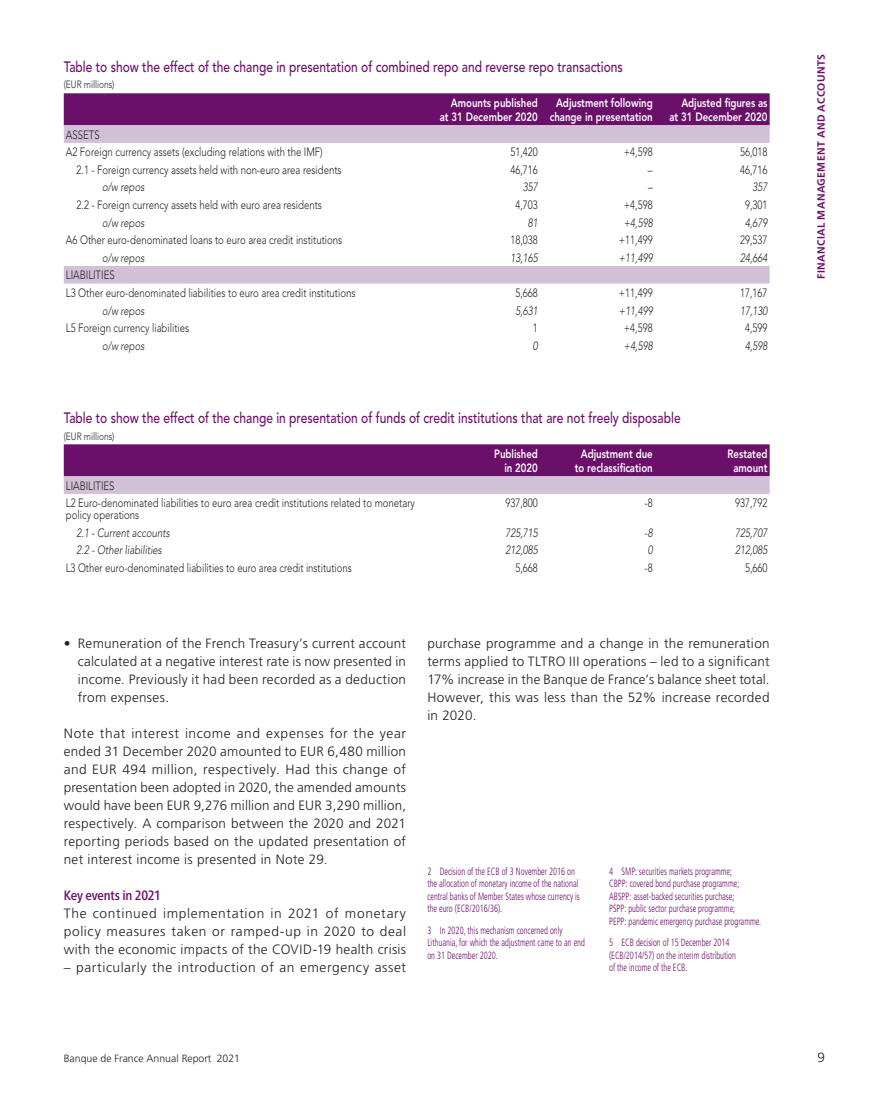
<style>
.page{position:relative;width:876px;height:1106px;background:#fff}
.page>*{position:absolute;margin:0;border:0;box-sizing:border-box;transform-origin:0 0}
.t1{font:500 15px "Avenir LT Std";color:#6b106a;scale:.8 1}
.t2{font:300 13.5px/18px "Frutiger LT Std";letter-spacing:.025em;color:#231f20;text-align:justify}
.t3{font:500 condensed 13.5px "Frutiger Neue LTW1 G";letter-spacing:-.015em;color:#6b106a}
.t4{font:300 12px/17.5px "Avenir LT Std";color:#231f20;scale:.8 1}
.t5{font:italic 300 12px "Avenir LT Std";color:#231f20;scale:.8 1}
.t6{font:800 12px/14.4px "Avenir LT Std";color:#fff;text-align:right;scale:.8 1}
.t7{font:300 12px "Avenir LT Std";color:#231f20;scale:.79 1}
.t8{font:300 condensed 10.5px/12.6px "Frutiger LT Std";color:#6b106a;scale:.8 1}
.t9{font:700 10.5px "Frutiger LT Std";letter-spacing:.035em;color:#6b106a}
.t10{font:300 10.5px "Frutiger LT Std";color:#231f20}
.t11{font:300 10.5px "Avenir LT Std";color:#231f20;scale:.8 1}
</style>
<div class="page">
<div style="left:64px;top:93px;width:706px;height:32px;background:#6b106a"></div>
<svg style="left:64px;top:125px;width:706px;height:158px"></svg>
<svg style="left:64px;top:444px;width:706px;height:50px;background:#915092"></svg>
<p class="t1" style="left:64px;top:58px;width:700px">Table to show the effect of the change in presentation of combined repo and reverse repo transactions</p>
<p class="t11" style="left:64px;top:79px;width:65px">(EUR millions)</p>
<p class="t6" style="left:440px;top:95px;width:124px">Amounts published at 31 December 2020</p>
<p class="t6" style="left:550px;top:95px;width:130px;text-align:center">Adjustment following change in presentation</p>
<p class="t6" style="left:669px;top:95px;width:124px">Adjusted figures as at 31 December 2020</p>
<p class="t4" style="left:66px;top:126px;width:323px">ASSETS<br>A2 Foreign currency assets (excluding relations with the IMF)</p>
<p class="t4" style="left:510px;top:143px;width:36px">51,420</p>
<p class="t4" style="left:624px;top:143px;width:38px">+4,598</p>
<p class="t4" style="left:740px;top:143px;width:36px">56,018</p>
<p class="t4" style="left:77px;top:161px;width:333px">2.1 - Foreign currency assets held with non-euro area residents</p>
<p class="t4" style="left:510px;top:161px;width:36px">46,716</p>
<p class="t4" style="left:648px;top:161px;width:8px">–</p>
<p class="t4" style="left:740px;top:161px;width:36px">46,716</p>
<p class="t5" style="left:102px;top:180px;width:55px">o/w repos</p>
<p class="t5" style="left:523px;top:180px;width:20px">357</p>
<p class="t5" style="left:648px;top:180px;width:8px">–</p>
<p class="t5" style="left:753px;top:180px;width:20px">357</p>
<p class="t4" style="left:77px;top:196px;width:308px">2.2 - Foreign currency assets held with euro area residents</p>
<p class="t4" style="left:515px;top:196px;width:30px">4,703</p>
<p class="t4" style="left:624px;top:196px;width:38px">+4,598</p>
<p class="t4" style="left:745px;top:196px;width:30px">9,301</p>
<p class="t5" style="left:102px;top:215px;width:55px">o/w repos</p>
<p class="t5" style="left:528px;top:215px;width:14px">81</p>
<p class="t5" style="left:624px;top:215px;width:38px">+4,598</p>
<p class="t5" style="left:745px;top:215px;width:30px">4,679</p>
<p class="t4" style="left:66px;top:231px;width:347px">A6 Other euro-denominated loans to euro area credit institutions</p>
<p class="t4" style="left:510px;top:231px;width:36px">18,038</p>
<p class="t4" style="left:619px;top:231px;width:44px">+11,499</p>
<p class="t4" style="left:740px;top:231px;width:36px">29,537</p>
<p class="t5" style="left:102px;top:250px;width:55px">o/w repos</p>
<p class="t5" style="left:510px;top:250px;width:36px">13,165</p>
<p class="t5" style="left:619px;top:250px;width:44px">+11,499</p>
<p class="t5" style="left:740px;top:250px;width:36px">24,664</p>
<p class="t4" style="left:66px;top:266px;width:363px">LIABILITIES<br>L3 Other euro-denominated liabilities to euro area credit institutions</p>
<p class="t4" style="left:515px;top:284px;width:30px">5,668</p>
<p class="t4" style="left:619px;top:284px;width:44px">+11,499</p>
<p class="t4" style="left:740px;top:284px;width:36px">17,167</p>
<p class="t5" style="left:102px;top:303px;width:55px">o/w repos</p>
<p class="t5" style="left:515px;top:303px;width:30px">5,631</p>
<p class="t5" style="left:619px;top:303px;width:44px">+11,499</p>
<p class="t5" style="left:740px;top:303px;width:36px">17,130</p>
<p class="t4" style="left:66px;top:319px;width:156px">L5 Foreign currency liabilities</p>
<p class="t4" style="left:533px;top:319px;width:8px">1</p>
<p class="t4" style="left:624px;top:319px;width:38px">+4,598</p>
<p class="t4" style="left:745px;top:319px;width:30px">4,599</p>
<p class="t5" style="left:102px;top:338px;width:55px">o/w repos</p>
<p class="t5" style="left:533px;top:338px;width:8px">0</p>
<p class="t5" style="left:624px;top:338px;width:38px">+4,598</p>
<p class="t5" style="left:745px;top:338px;width:30px">4,598</p>
<p class="t1" style="left:64px;top:409px;width:773px">Table to show the effect of the change in presentation of funds of credit institutions that are not freely disposable</p>
<p class="t11" style="left:64px;top:430px;width:65px">(EUR millions)</p>
<p class="t6" style="left:494px;top:446px;width:56px">Published in 2020</p>
<p class="t6" style="left:575px;top:446px;width:99px;text-align:center">Adjustment due to reclassification</p>
<p class="t6" style="left:727px;top:446px;width:52px;text-align:center">Restated amount</p>
<p class="t4" style="left:66px;top:477px;width:438px">LIABILITIES<br>L2 Euro-denominated liabilities to euro area credit institutions related to monetary</p>
<p class="t4" style="left:66px;top:506px;width:93px">policy operations</p>
<p class="t4" style="left:505px;top:494px;width:42px">937,800</p>
<p class="t4" style="left:644px;top:494px;width:12px">-8</p>
<p class="t4" style="left:735px;top:494px;width:42px">937,792</p>
<p class="t5" style="left:77px;top:525px;width:118px">2.1 - Current accounts</p>
<p class="t5" style="left:505px;top:525px;width:42px">725,715</p>
<p class="t5" style="left:644px;top:525px;width:12px">-8</p>
<p class="t5" style="left:735px;top:525px;width:42px">725,707</p>
<p class="t5" style="left:77px;top:543px;width:108px">2.2 - Other liabilities</p>
<p class="t5" style="left:505px;top:543px;width:42px">212,085</p>
<p class="t5" style="left:648px;top:543px;width:8px">0</p>
<p class="t5" style="left:735px;top:543px;width:42px">212,085</p>
<p class="t7" style="left:66px;top:561px;width:363px">L3 Other euro-denominated liabilities to euro area credit institutions</p>
<p class="t4" style="left:515px;top:559px;width:30px">5,668</p>
<p class="t4" style="left:644px;top:559px;width:12px">-8</p>
<p class="t4" style="left:745px;top:559px;width:30px">5,660</p>
<p class="t2" style="left:78px;top:635px;width:330px;text-indent:-14px">• Remuneration of the French Treasury’s current account calculated at a negative interest rate is now presented in income. Previously it had been recorded as a deduction from expenses.</p>
<p class="t2" style="left:64px;top:725px;width:344px">Note that interest income and expenses for the year ended 31 December 2020 amounted to EUR 6,480 million and EUR 494 million, respectively. Had this change of presentation been adopted in 2020, the amended amounts would have been EUR 9,276 million and EUR 3,290 million, respectively. A comparison between the 2020 and 2021 reporting periods based on the updated presentation of net interest income is presented in Note 29.</p>
<p class="t3" style="left:64px;top:887px;width:99px">Key events in 2021</p>
<p class="t2" style="left:64px;top:905px;width:344px">The continued implementation in 2021 of monetary policy measures taken or ramped‑up in 2020 to deal with the economic impacts of the COVID‑19 health crisis</p>
<p class="t2" style="left:64px;top:959px;width:344px">– particularly the introduction of an emergency asset</p>
<p class="t2" style="left:427px;top:635px;width:344px">purchase programme and a change in the remuneration terms applied to TLTRO III operations – led to a significant 17% increase in the Banque de France’s balance sheet total.<br>However, this was less than the 52% increase recorded in 2020.</p>
<p class="t8" style="left:427px;top:864px;width:192px">2 Decision of the ECB of 3 November 2016 on the allocation of monetary income of the national central banks of Member States whose currency is the euro (ECB/2016/36).</p>
<p class="t8" style="left:427px;top:923px;width:199px">3 In 2020, this mechanism concerned only<br>Lithuania, for which the adjustment came to an end on 31 December 2020.</p>
<p class="t8" style="left:609px;top:864px;width:191px">4 SMP: securities markets programme;<br>CBPP: covered bond purchase programme; ABSPP: asset‑backed securities purchase;<br>PSPP: public sector purchase programme;<br>PEPP: pandemic emergency purchase programme.</p>
<p class="t8" style="left:609px;top:936px;width:160px">5 ECB decision of 15 December 2014 (ECB/2014/57) on the interim distribution of the income of the ECB.</p>
<p class="t9" style="left:815px;top:279px;width:226px;rotate:-90deg">FINANCIAL MANAGEMENT AND ACCOUNTS</p>
<p class="t10" style="left:64px;top:1052px;width:178px">Banque de France Annual Report 2021</p>
<p class="t2" style="left:817px;top:1049px;width:9px">9</p>
</div>
